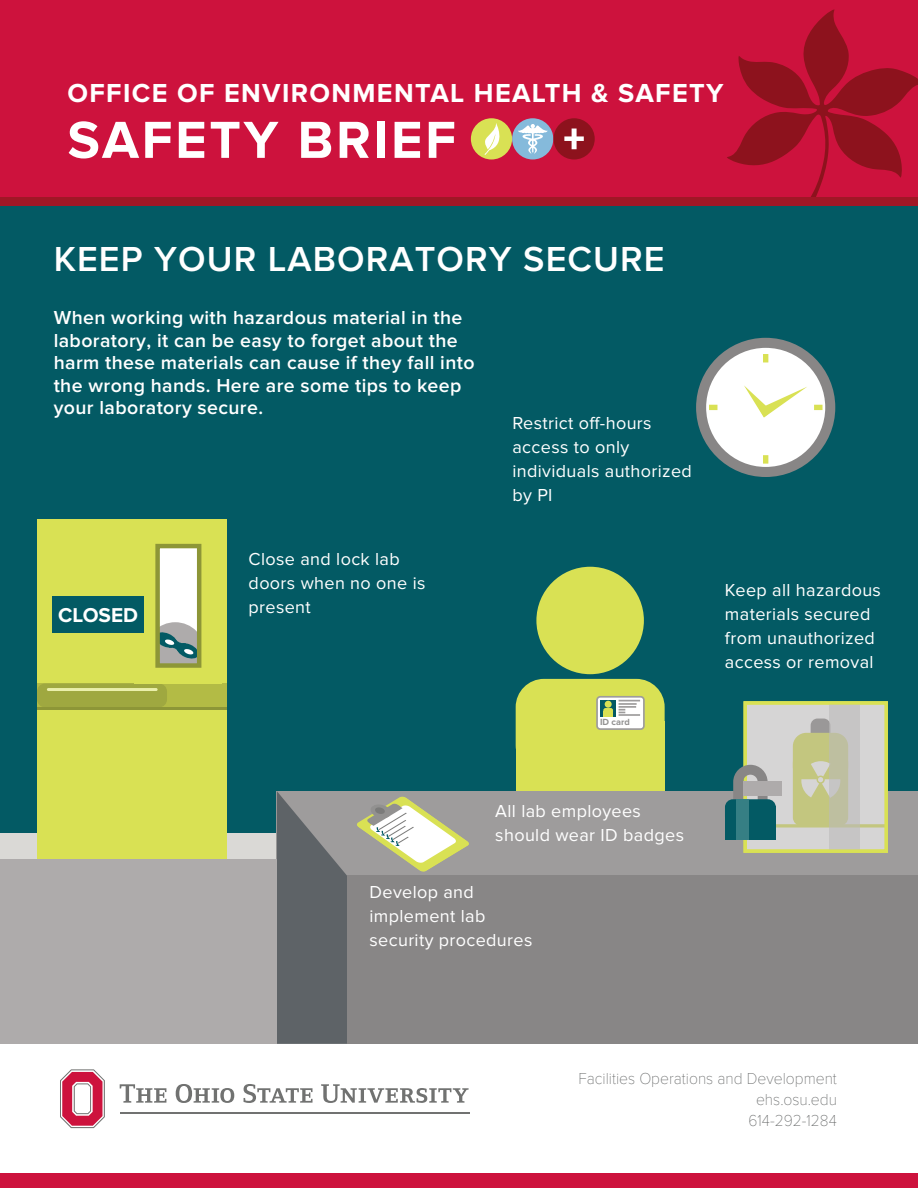
<style>
.page{position:relative;width:918px;height:1188px;background:#fff}
.page>*{position:absolute;margin:0;border:0;box-sizing:border-box;transform-origin:0 0}
.t1{font:700 54px "Proxima Nova";letter-spacing:.05em;color:#fff}
.Header_1{font:600 36px "Proxima Nova";letter-spacing:.03em;color:#fff}
.t2{font:700 27px "Proxima Nova";letter-spacing:.05em;color:#fff}
.t3{font:700 20.85px "Proxima Nova";color:#fff}
.t4{font:600 19.5px/22.5px "Proxima Nova";letter-spacing:.02em;color:#fff}
.t5{font:18px/24px "Proxima Nova";letter-spacing:.02em;color:#fff}
.Contacts{font:100 16.5px "Proxima Nova T";color:#5f6161;scale:.95 1}
.t6{font:700 9.15px "Proxima Nova";color:#929190}
</style>
<div class="page">
<div style="left:0;top:0;width:918px;height:197px;background:#cd123d"></div>
<svg style="left:727px;top:9px;width:191px;height:188px"></svg>
<div style="left:0;top:197px;width:918px;height:10px;background:#a01726"></div>
<hr style="left:120px;top:1113px;width:350px;height:1px;background:#717271">
<svg style="left:60px;top:1069px;width:45px;height:59px"></svg>
<svg style="left:120px;top:1084px;width:46px;height:19px"></svg>
<svg style="left:176px;top:1084px;width:58px;height:19px"></svg>
<svg style="left:244px;top:1084px;width:69px;height:19px"></svg>
<svg style="left:321px;top:1084px;width:148px;height:19px"></svg>
<div style="left:0;top:1173px;width:918px;height:15px;background:#cd123d"></div>
<div style="left:512px;top:118px;width:41px;height:42px;background:#85badb;border-radius:50%"></div>
<div style="left:471px;top:118px;width:41px;height:42px;background:#d9e154;border-radius:50%"></div>
<div style="left:553px;top:118px;width:42px;height:42px;background:#8d121d;border-radius:50%"></div>
<svg style="left:518px;top:124px;width:30px;height:30px"></svg>
<svg style="left:484px;top:123px;width:23px;height:32px"></svg>
<svg style="left:564px;top:129px;width:20px;height:20px"></svg>
<div style="left:0;top:207px;width:918px;height:631px;background:#035a64"></div>
<div style="left:0;top:833px;width:303px;height:26px;background:#dad9d6"></div>
<div style="left:536px;top:567px;width:108px;height:107px;background:#d9e154;border-radius:50%"></div>
<div style="left:516px;top:721px;width:149px;height:90px;background:#d9e154"></div>
<div style="left:516px;top:679px;width:149px;height:94px;background:#d9e154;border-radius:28px"></div>
<div style="left:597px;top:697px;width:47px;height:32px;background:#fff;border-radius:3px"></div>
<div style="left:596px;top:696px;width:49px;height:34px;border:2px solid #9e9c9c;border-radius:3px"></div>
<div style="left:600px;top:700px;width:16px;height:17px;background:#035a64"></div>
<div style="left:605px;top:701px;width:7px;height:7px;background:#d9e154;border-radius:50%"></div>
<div style="left:603px;top:711px;width:10px;height:6px;background:#d9e154"></div>
<div style="left:603px;top:708px;width:10px;height:6px;background:#d9e154;border-radius:2px"></div>
<svg style="left:619px;top:700px;width:21px;height:13px"></svg>
<hr style="left:619px;top:714px;width:21px;height:2px;background:#9e9c9c">
<div style="left:277px;top:791px;width:641px;height:253px;background:#9e9c9c"></div>
<svg style="left:277px;top:791px;width:70px;height:253px"></svg>
<div style="left:347px;top:876px;width:571px;height:168px;background:#888686"></div>
<div style="left:37px;top:519px;width:190px;height:340px;background:#d9e154"></div>
<div style="left:37px;top:684px;width:190px;height:23px;background:#b3bb45"></div>
<div style="left:37px;top:684px;width:130px;height:23px;background:#9fa840;border-radius:8px"></div>
<hr style="left:37px;top:707px;width:190px;height:3px;background:#8d9637">
<hr style="left:47px;top:688px;width:111px;height:3px;background:#eaefab">
<div style="left:158px;top:546px;width:41px;height:120px;background:#fff"></div>
<div style="left:145px;top:622px;width:60px;height:60px;background:#aeabab;border-radius:50%"></div>
<svg style="left:160px;top:632px;width:36px;height:27px"></svg>
<div style="left:135px;top:591px;width:23px;height:88px;background:#d9e154"></div>
<div style="left:53px;top:597px;width:91px;height:36px;background:#035a64"></div>
<div style="left:135px;top:665px;width:87px;height:19px;background:#d9e154"></div>
<div style="left:199px;top:582px;width:17px;height:87px;background:#d9e154"></div>
<div style="left:155px;top:544px;width:46px;height:124px;border:4px solid #8d9637"></div>
<div style="left:702px;top:344px;width:127px;height:127px;background:#fff;border-radius:50%"></div>
<div style="left:696px;top:338px;width:139px;height:139px;border:10px solid #888686;border-radius:50%"></div>
<svg style="left:744px;top:385px;width:63px;height:32px"></svg>
<div style="left:763px;top:354px;width:5px;height:8px;background:#d9e154"></div>
<div style="left:763px;top:455px;width:5px;height:9px;background:#d9e154"></div>
<div style="left:709px;top:405px;width:8px;height:5px;background:#d9e154"></div>
<div style="left:814px;top:405px;width:9px;height:5px;background:#d9e154"></div>
<svg style="left:357px;top:796px;width:112px;height:76px"></svg>
<svg style="left:748px;top:705px;width:136px;height:144px;fill:#d6d5d5"></svg>
<svg style="left:829px;top:705px;width:31px;height:144px;fill:#c6c5c5"></svg>
<div style="left:744px;top:701px;width:144px;height:152px;border:3px solid #d9e154"></div>
<div style="left:733px;top:765px;width:35px;height:60px;border:10px solid #888686;border-radius:12px"></div>
<div style="left:725px;top:807px;width:51px;height:33px;background:#035a64"></div>
<div style="left:725px;top:799px;width:51px;height:25px;background:#035a64;border-radius:8px"></div>
<div style="left:736px;top:799px;width:13px;height:41px;background:#367f84"></div>
<div style="left:743px;top:782px;width:39px;height:14px;background:#aeabab"></div>
<div style="left:0;top:859px;width:277px;height:185px;background:#aeabab"></div>
<p class="t2" style="left:68px;top:78px;width:658px">OFFICE OF ENVIRONMENTAL HEALTH &amp; SAFETY</p>
<p class="t1" style="left:68px;top:109px;width:390px">SAFETY BRIEF</p>
<p class="Header_1" style="left:54px;top:239px;width:612px">KEEP YOUR LABORATORY SECURE</p>
<p class="t4" style="left:54px;top:307px;width:422px">When working with hazardous material in the laboratory, it can be easy to forget about the harm these materials can cause if they fall into the wrong hands. Here are some tips to keep your laboratory secure.</p>
<p class="t5" style="left:512px;top:411px;width:181px">Restrict off-hours access to only individuals authorized by PI</p>
<p class="t3" style="left:58px;top:603px;width:82px">CLOSED</p>
<p class="t5" style="left:249px;top:547px;width:178px">Close and lock lab doors when no one is present</p>
<p class="t6" style="left:600px;top:717px;width:31px">ID card</p>
<p class="t5" style="left:495px;top:799px;width:190px">All lab employees should wear ID badges</p>
<p class="t5" style="left:370px;top:880px;width:164px">Develop and implement lab security procedures</p>
<p class="t5" style="left:725px;top:578px;width:158px">Keep all hazardous materials secured from unauthorized access or removal</p>
<p class="Contacts" style="left:578px;top:1069px;width:274px">Facilities Operations and Development</p>
<p class="Contacts" style="left:756px;top:1090px;width:87px">ehs.osu.edu</p>
<p class="Contacts" style="left:748px;top:1111px;width:95px">614-292-1284</p>
</div>
